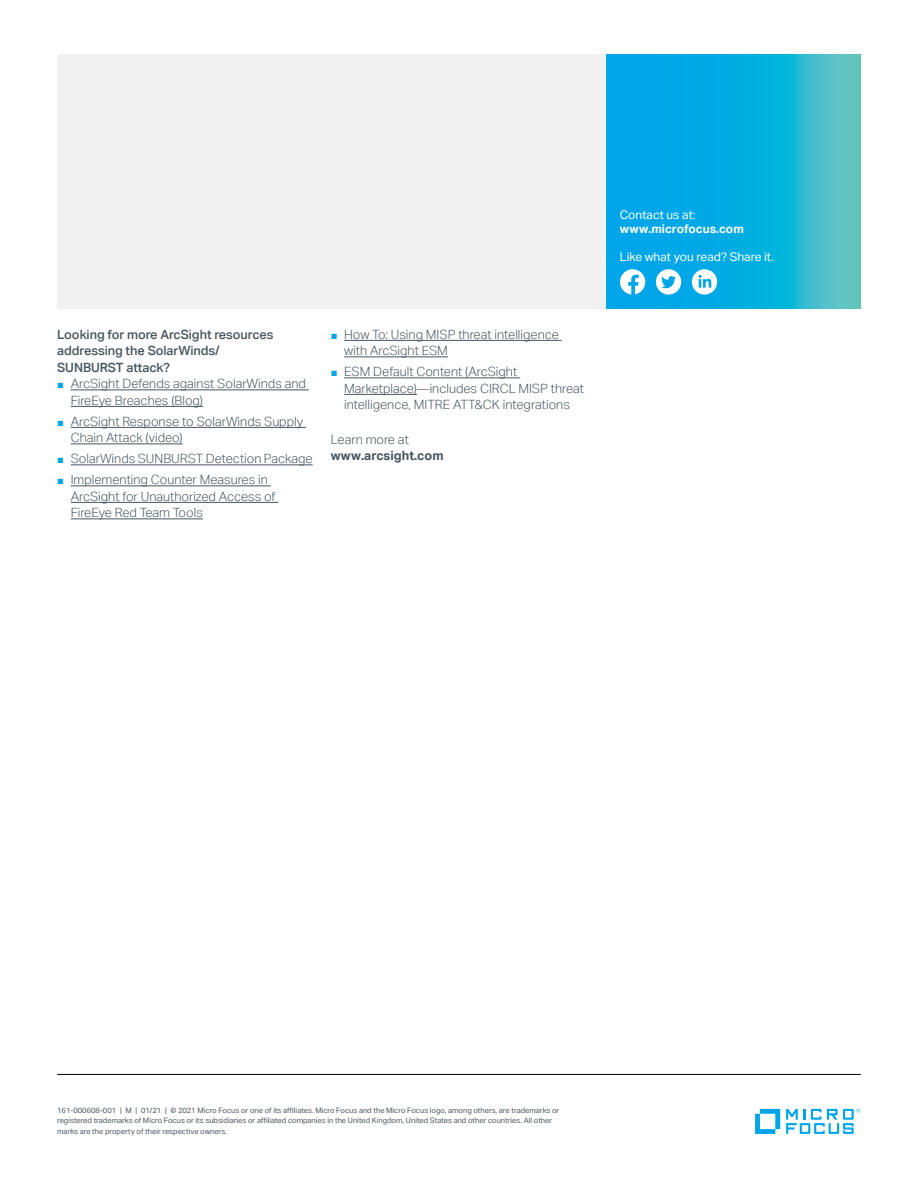
<style>
.page{position:relative;width:918px;height:1188px;background:#fff}
.page>*{position:absolute;margin:0;border:0;box-sizing:border-box;transform-origin:0 0}
.subhead_9_12_medium{font:300 12.75px/16.5px "Aktiv Grotesk";color:#455560}
.body_8_5_11-grey{font:500 12.75px/16.5px "Aktiv Grotesk";letter-spacing:-.005em;color:#455560}
.body_8_5_11-grey-2{font:700 12.75px "Aktiv Grotesk";color:#455560}
.Contact_8_9_5-regula{font:12px "Aktiv Grotesk";color:#fff}
.Contact_URL_8_9_5-bo{font:700 12px "Aktiv Grotesk";color:#fff}
.mousetype-legal_5_7{font:7.5px/10.5px "Aktiv Grotesk";color:#455560}
.s1{font-family:"Arial";font-weight:400;font-size:11.25px;color:#00a6e9}
</style>
<div class="page">
<hr style="left:71px;top:390px;width:238px;height:1px;background:#455560">
<hr style="left:71px;top:406px;width:132px;height:1px;background:#455560">
<hr style="left:71px;top:427px;width:235px;height:1px;background:#455560">
<hr style="left:71px;top:444px;width:112px;height:1px;background:#455560">
<hr style="left:71px;top:465px;width:242px;height:1px;background:#455560">
<hr style="left:71px;top:486px;width:200px;height:1px;background:#455560">
<hr style="left:71px;top:502px;width:207px;height:1px;background:#455560">
<hr style="left:71px;top:519px;width:132px;height:1px;background:#455560">
<hr style="left:344px;top:340px;width:218px;height:1px;background:#455560">
<hr style="left:344px;top:357px;width:104px;height:1px;background:#455560">
<hr style="left:344px;top:378px;width:176px;height:1px;background:#455560">
<hr style="left:344px;top:394px;width:73px;height:1px;background:#455560">
<hr style="left:57px;top:1074px;width:804px;height:1px;background:#000">
<svg style="left:755px;top:1109px;width:25px;height:25px"></svg>
<svg style="left:786px;top:1108px;width:75px;height:26px"></svg>
<div style="left:57px;top:54px;width:550px;height:254px;background:#f1f1f2"></div>
<svg style="left:606px;top:54px;width:255px;height:254px;background:#12afdd"></svg>
<div style="left:620px;top:269px;width:25px;height:26px;background:#fff;border-radius:50%"></div>
<svg style="left:628px;top:275px;width:11px;height:20px"></svg>
<div style="left:656px;top:269px;width:25px;height:26px;background:#fff;border-radius:50%"></div>
<svg style="left:661px;top:276px;width:15px;height:12px"></svg>
<div style="left:692px;top:269px;width:25px;height:26px;background:#fff;border-radius:50%"></div>
<svg style="left:699px;top:275px;width:12px;height:13px"></svg>
<p class="body_8_5_11-grey" style="left:57px;top:326px;width:218px">Looking for more ArcSight resources addressing the SolarWinds/<br>SUNBURST attack?</p>
<p class="subhead_9_12_medium" style="left:71px;top:376px;width:237px;text-indent:-14px"><span class="s1">■</span> ArcSight Defends against SolarWinds and<br>FireEye Breaches (Blog)</p>
<p class="subhead_9_12_medium" style="left:71px;top:413px;width:234px;text-indent:-14px"><span class="s1">■</span> ArcSight Response to SolarWinds Supply<br>Chain Attack (video)</p>
<p class="subhead_9_12_medium" style="left:57px;top:451px;width:257px"><span class="s1">■</span> SolarWinds SUNBURST Detection Package</p>
<p class="subhead_9_12_medium" style="left:71px;top:472px;width:206px;text-indent:-14px"><span class="s1">■</span> Implementing Counter Measures in<br>ArcSight for Unauthorized Access of<br>FireEye Red Team Tools</p>
<p class="subhead_9_12_medium" style="left:344px;top:326px;width:216px;text-indent:-14px"><span class="s1">■</span> How To: Using MISP threat intelligence with ArcSight ESM</p>
<p class="subhead_9_12_medium" style="left:344px;top:364px;width:241px;text-indent:-14px"><span class="s1">■</span> ESM Default Content (ArcSight<br>Marketplace)—includes CIRCL MISP threat intelligence, MITRE ATT&amp;CK integrations</p>
<p class="subhead_9_12_medium" style="left:331px;top:431px;width:80px">Learn more at</p>
<p class="body_8_5_11-grey-2" style="left:331px;top:448px;width:114px">www.arcsight.com</p>
<p class="Contact_8_9_5-regula" style="left:620px;top:207px;width:77px">Contact us at:</p>
<p class="Contact_URL_8_9_5-bo" style="left:620px;top:221px;width:125px">www.microfocus.com</p>
<p class="Contact_8_9_5-regula" style="left:620px;top:250px;width:155px">Like what you read? Share it.</p>
<p class="mousetype-legal_5_7" style="left:57px;top:1105px;width:504px">161-000608-001 | M | 01/21 | © 2021 Micro Focus or one of its affiliates. Micro Focus and the Micro Focus logo, among others, are trademarks or registered trademarks of Micro Focus or its subsidiaries or affiliated companies in the United Kingdom, United States and other countries. All other marks are the property of their respective owners.</p>
</div>
